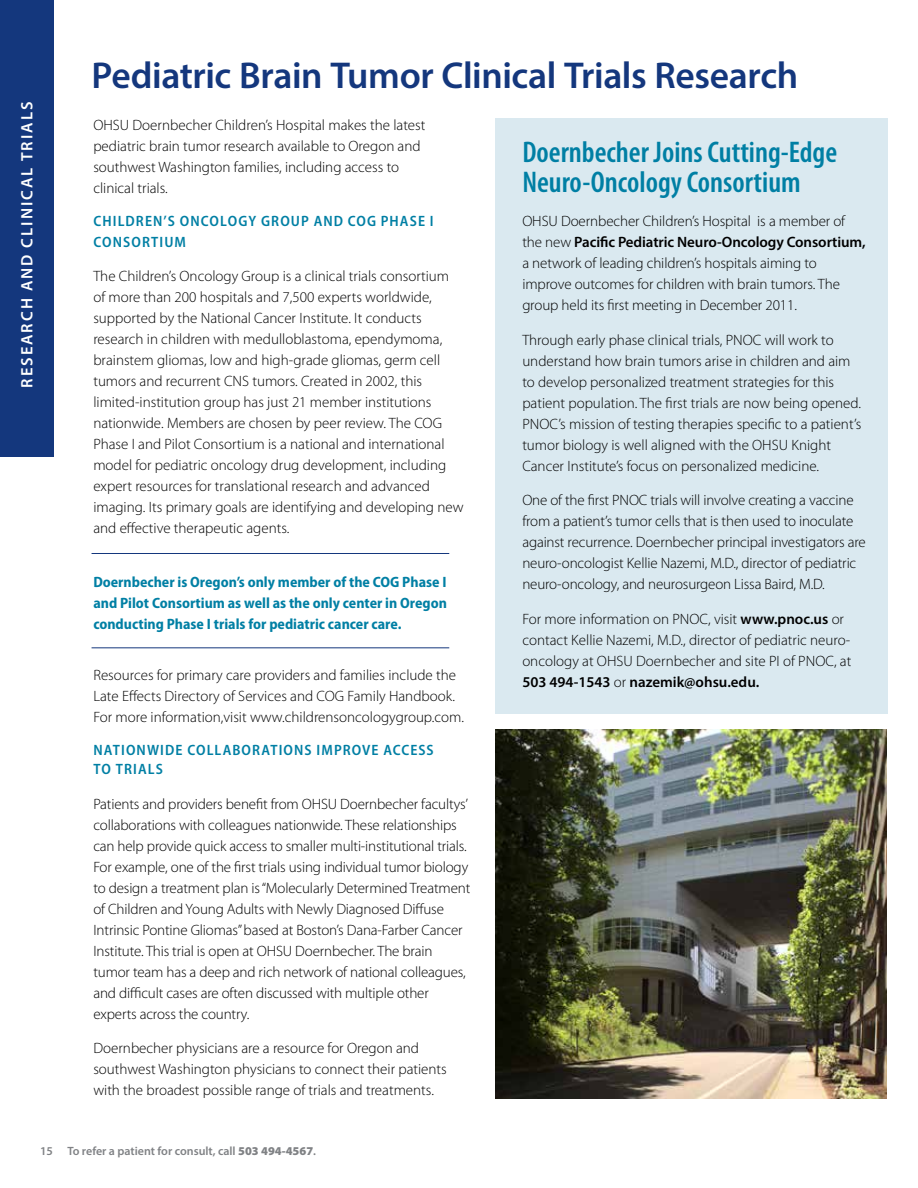
<style>
.page{position:relative;width:918px;height:1188px;background:#fff}
.page>*{position:absolute;margin:0;border:0;box-sizing:border-box;transform-origin:0 0}
.t1{font:600 37.5px "Myriad Pro";letter-spacing:-.01em;color:#14377d}
.t2{font:600 condensed 30px/30px "Myriad Pro";color:#007fa4}
.t3{font:600 16.5px "Myriad Pro";color:#fff}
.t4{font:300 15px/21px "Myriad Pro";color:#000}
.t5{font:700 semi-condensed 15px/21px "Myriad Pro";color:#007fa4;text-align:justify}
.t6{font:600 semi-condensed 15px/19.5px "Myriad Pro";letter-spacing:.075em;color:#007fa4}
.t7{font:600 12px "Myriad Pro";color:#808285}
.s1{font-weight:600}
.s2{font-weight:900}
</style>
<div class="page">
<div style="left:496px;top:118px;width:392px;height:596px;background:#dae9f0"></div>
<div style="left:0;top:0;width:53px;height:457px;background:#14377d"></div>
<hr style="left:92px;top:553px;width:357px;height:1px;background:#14377d">
<hr style="left:92px;top:647px;width:357px;height:1px;background:#14377d">
<img style="left:496px;top:729px;width:390px;height:370px">
<p class="t3" style="left:16px;top:388px;width:287px;rotate:-90deg">researchandclinicaltrials</p>
<h1 class="t1" style="left:92px;top:52px;width:708px">Pediatric Brain Tumor Clinical Trials Research</h1>
<p class="t4" style="left:93px;top:114px;width:334px">OHSU Doernbecher Children’s Hospital makes the latest pediatric brain tumor research available to Oregon and southwest Washington families, including access to clinical trials.</p>
<p class="t6" style="left:94px;top:211px;width:265px">CH ILDREN’S ONCOLOGY GROUP AND COG</p>
<p class="t6" style="left:381px;top:211px;width:52px">PHASE I</p>
<p class="t6" style="left:94px;top:232px;width:93px">CONSORTIUM</p>
<p class="t4" style="left:93px;top:266px;width:372px">The Children’s Oncology Group is a clinical trials consortium of more than 200 hospitals and 7,500 experts worldwide, supported by the National Cancer Institute. It conducts research in children with medulloblastoma, ependymoma, brainstem gliomas, low and high-grade gliomas, germ cell tumors and recurrent CNS tumors. Created in 2002, this limited-institution group has just 21 member institutions nationwide. Members are chosen by peer review. The COG Phase I and Pilot Consortium is a national and international model for pediatric oncology drug development, including expert resources for translational research and advanced imaging. Its primary goals are identifying and developing new and effective therapeutic agents.</p>
<p class="t5" style="left:93px;top:571px;width:355px">Doernbecher is Oregon’s only member of the COG Phase I and Pilot Consortium as well as the only center in Oregon conducting Phase I trials for pediatric cancer care.</p>
<p class="t4" style="left:93px;top:665px;width:371px">Resources for primary care providers and families include the<br>Late Effects Directory of Services and COG Family Handbook.<br>For more information,visit www.childrensoncologygroup.com.</p>
<p class="t6" style="left:94px;top:740px;width:342px">NATIONWIDE COLLABORATIONS IMPROVE ACCESS<br>TO TRIALS</p>
<p class="t4" style="left:93px;top:794px;width:378px">Patients and providers benefit from OHSU Doernbecher facultys’ collaborations with colleagues nationwide. These relationships can help provide quick access to smaller multi-institutional trials.<br>For example, one of the first trials using individual tumor biology to design a treatment plan is “Molecularly Determined Treatment of Children and Young Adults with Newly Diagnosed Diffuse Intrinsic Pontine Gliomas” based at Boston’s Dana-Farber Cancer Institute. This trial is open at OHSU Doernbecher. The brain tumor team has a deep and rich network of national colleagues, and difficult cases are often discussed with multiple other experts across the country.</p>
<p class="t4" style="left:93px;top:1038px;width:355px">Doernbecher physicians are a resource for Oregon and southwest Washington physicians to connect their patients with the broadest possible range of trials and treatments.</p>
<h2 class="t2" style="left:522px;top:137px;width:316px">Doernbecher Joins Cutting-Edge<br>Neuro-Oncology Consortium</h2>
<p class="t4" style="left:522px;top:211px;width:345px">OHSU Doernbecher Children’s Hospital is a member of the new <span class="s1">Pacific Pediatric Neuro-Oncology Consortium, </span>a network of leading children’s hospitals aiming to improve outcomes for children with brain tumors. The group held its first meeting in December 2011.</p>
<p class="t4" style="left:522px;top:330px;width:341px">Through early phase clinical trials, PNOC will work to understand how brain tumors arise in children and aim to develop personalized treatment strategies for this patient population. The first trials are now being opened.<br>PNOC’s mission of testing therapies specific to a patient’s tumor biology is well aligned with the OHSU Knight Cancer Institute’s focus on personalized medicine.</p>
<p class="t4" style="left:522px;top:490px;width:345px">One of the first PNOC trials will involve creating a vaccine from a patient’s tumor cells that is then used to inoculate against recurrence. Doernbecher principal investigators are neuro-oncologist Kellie Nazemi, M.D., director of pediatric neuro-oncology, and neurosurgeon Lissa Baird, M.D.</p>
<p class="t4" style="left:522px;top:609px;width:331px">For more information on PNOC, visit <span class="s1">www.pnoc.us</span> or contact Kellie Nazemi, M.D., director of pediatric neuro&shy;oncology at OHSU Doernbecher and site PI of PNOC, at <span class="s1">503 494-1543</span> or <span class="s1">nazemik@ohsu.edu.</span></p>
<p class="t7" style="left:40px;top:1144px;width:278px">15 To refer a patient for consult, call <span class="s2">503 494-4567</span>.</p>
</div>
